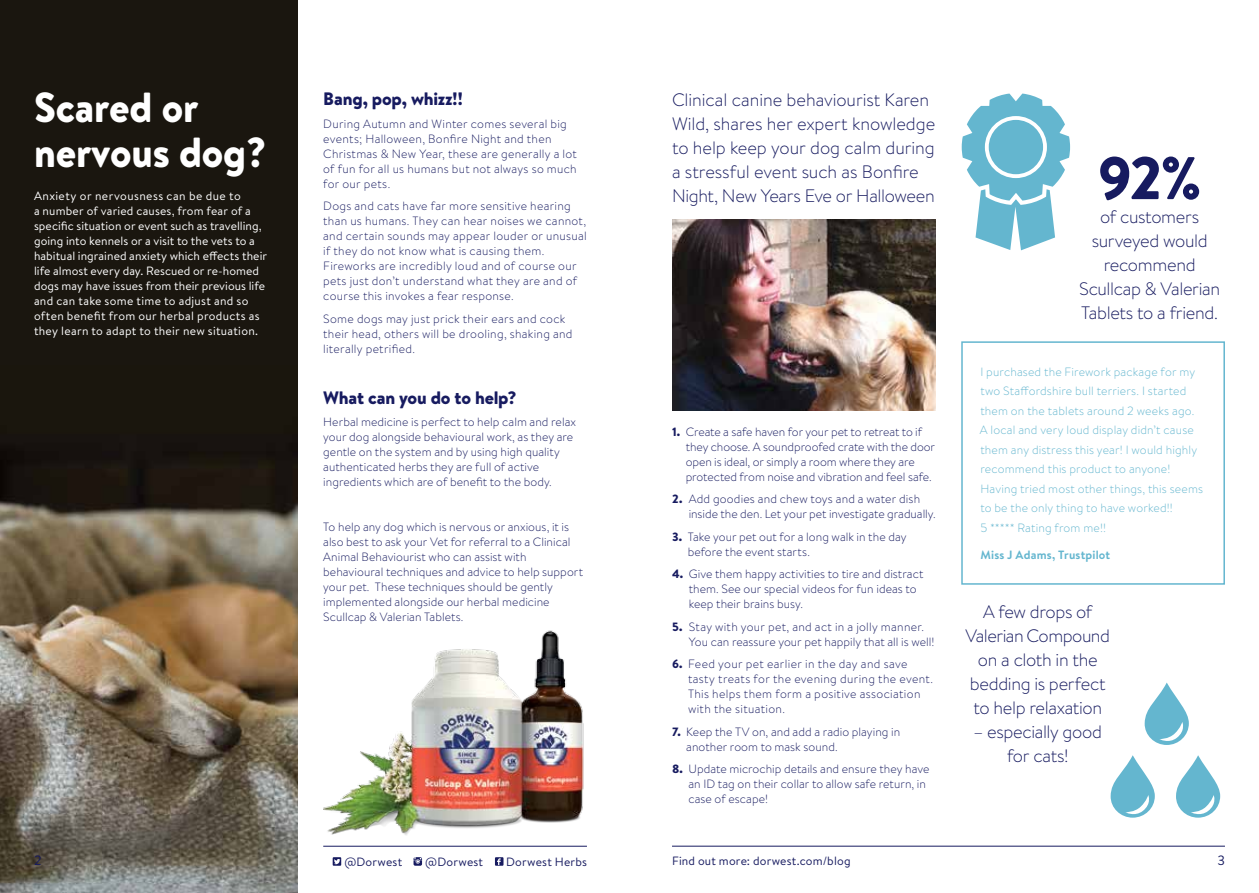
<style>
.page{position:relative;width:1259px;height:893px;background:#fff}
.page>*{position:absolute;margin:0;border:0;box-sizing:border-box;transform-origin:0 0}
.t1{font:900 60px "Brandon Text";color:#171b60}
.t2{font:900 42px/45px "Brandon Text";letter-spacing:-.005em;color:#fff;scale:.95 1}
.t3{font:300 18px/24px "Brandon Text";letter-spacing:-.015em;color:#171b60;text-align:center}
.t4{font:900 18px "Brandon Text";letter-spacing:-.01em;color:#171b60}
.t5{font:13.5px "Brandon Text";color:#171b60}
.t6{font:300 12px/15px "Brandon Text";letter-spacing:.005em;color:#171b60}
.t7{font:300 12px/15px "Brandon Text";letter-spacing:.025em;color:#171b60}
.t8{font:12px/15px "Brandon Text";letter-spacing:.01em;color:#fff}
.t9{font:300 12px/19.5px "Brandon Text";letter-spacing:.015em;color:#64b6cf}
.t10{font:300 12px/15px "Brandon Text";letter-spacing:.03em;color:#171b60}
.t11{font:12px "Brandon Text";letter-spacing:.015em;color:#171b60}
.t12{font:700 12px "Brandon Text";letter-spacing:.015em;color:#64b6cf}
.s1{font-weight:900}
</style>
<div class="page">
<div style="left:0;top:0;width:298px;height:893px;background:#1a160f"></div>
<img style="left:0;top:451px;width:298px;height:442px">
<hr style="left:672px;top:846px;width:553px;height:1px;background:#171b60">
<svg style="left:333px;top:857px;width:8px;height:9px"></svg>
<svg style="left:495px;top:857px;width:8px;height:9px"></svg>
<svg style="left:413px;top:857px;width:9px;height:9px"></svg>
<img style="left:672px;top:219px;width:263px;height:191px">
<img style="left:323px;top:630px;width:264px;height:217px">
<div style="left:961px;top:341px;width:264px;height:244px;border:2px solid #64b6cf"></div>
<svg style="left:961px;top:94px;width:109px;height:156px"></svg>
<svg style="left:1144px;top:683px;width:44px;height:62px"></svg>
<svg style="left:1110px;top:755px;width:44px;height:63px"></svg>
<svg style="left:1176px;top:755px;width:44px;height:63px"></svg>
<h2 class="t2" style="left:34px;top:84px;width:246px">Scared or nervous dog?</h2>
<p class="t8" style="left:34px;top:188px;width:235px">Anxiety or nervousness can be due to<br>a number of varied causes, from fear of a specific situation or event such as travelling, going into kennels or a visit to the vets to a habitual ingrained anxiety which effects their life almost every day. Rescued or re-homed dogs may have issues from their previous life and can take some time to adjust and so often benefit from our herbal products as they learn to adapt to their new situation.</p>
<p class="t5" style="left:34px;top:851px;width:9px">2</p>
<h3 class="t4" style="left:323px;top:86px;width:141px">Bang, pop, whizz!!</h3>
<p class="t7" style="left:323px;top:116px;width:255px">During Autumn and Winter comes several big events; Halloween, Bonfire Night and then Christmas &amp; New Year, these are generally a lot of fun for all us humans but not always so much for our pets.</p>
<p class="t7" style="left:323px;top:198px;width:265px">Dogs and cats have far more sensitive hearing than us humans. They can hear noises we cannot, and certain sounds may appear louder or unusual if they do not know what is causing them.<br>Fireworks are incredibly loud and of course our pets just don’t understand what they are and of course this invokes a fear response.</p>
<p class="t7" style="left:323px;top:311px;width:251px">Some dogs may just prick their ears and cock their head, others will be drooling, shaking and literally petrified.</p>
<h3 class="t4" style="left:323px;top:385px;width:195px">What can you do to help?</h3>
<p class="t6" style="left:323px;top:414px;width:254px">Herbal medicine is perfect to help calm and relax your dog alongside behavioural work, as they are gentle on the system and by using high quality authenticated herbs they are full of active ingredients which are of benefit to the body.</p>
<p class="t6" style="left:323px;top:519px;width:261px">To help any dog which is nervous or anxious, it is also best to ask your Vet for referral to a Clinical Animal Behaviourist who can assist with behavioural techniques and advice to help support your pet. These techniques should be gently implemented alongside our herbal medicine Scullcap &amp; Valerian Tablets.</p>
<h3 class="t3" style="left:672px;top:87px;width:265px;text-align:left">Clinical canine behaviourist Karen Wild, shares her expert knowledge to help keep your dog calm during a stressful event such as Bonfire Night, New Years Eve or Halloween</h3>
<p class="t6" style="left:686px;top:424px;width:251px;text-indent:-14px"><span class="s1">1.</span> Create a safe haven for your pet to retreat to if they choose. A soundproofed crate with the door open is ideal, or simply a room where they are protected from noise and vibration and feel safe.</p>
<p class="t6" style="left:688px;top:491px;width:248px;text-indent:-17px"><span class="s1">2.</span> Add goodies and chew toys and a water dish inside the den. Let your pet investigate gradually.</p>
<p class="t6" style="left:687px;top:529px;width:220px;text-indent:-16px"><span class="s1">3.</span> Take your pet out for a long walk in the day before the event starts.</p>
<p class="t6" style="left:689px;top:566px;width:236px;text-indent:-17px"><span class="s1">4.</span> Give them happy activities to tire and distract them. See our special videos for fun ideas to keep their brains busy.</p>
<p class="t6" style="left:689px;top:619px;width:247px;text-indent:-17px"><span class="s1">5.</span> Stay with your pet, and act in a jolly manner.<br>You can reassure your pet happily that all is well!</p>
<p class="t10" style="left:688px;top:656px;width:246px;text-indent:-16px"><span class="s1">6.</span> Feed your pet earlier in the day and save tasty treats for the evening during the event.<br>This helps them form a positive association with the situation.</p>
<p class="t6" style="left:686px;top:724px;width:215px;text-indent:-14px"><span class="s1">7.</span> Keep the TV on, and add a radio playing in another room to mask sound.</p>
<p class="t6" style="left:688px;top:761px;width:243px;text-indent:-16px"><span class="s1">8.</span> Update microchip details and ensure they have an ID tag on their collar to allow safe return, in case of escape!</p>
<p class="t11" style="left:344px;top:853px;width:59px">@Dorwest</p>
<p class="t11" style="left:425px;top:853px;width:59px">@Dorwest</p>
<p class="t11" style="left:506px;top:853px;width:82px">Dorwest Herbs</p>
<p class="t11" style="left:672px;top:853px;width:180px">Find out more: dorwest.com/blog</p>
<h1 class="t1" style="left:1097px;top:136px;width:106px">92%</h1>
<h3 class="t3" style="left:1079px;top:204px;width:142px">of customers surveyed would recommend<br>Scullcap &amp; Valerian<br>Tablets to a friend.</h3>
<p class="t9" style="left:980px;top:361px;width:225px">I purchased the Firework package for my two Staffordshire bull terriers. I started them on the tablets around 2 weeks ago.<br>A local and very loud display didn’t cause them any distress this year! I would highly recommend this product to anyone!<br>Having tried most other things, this seems to be the only thing to have worked!!<br>5 ***** Rating from me!!</p>
<p class="t12" style="left:980px;top:546px;width:131px">Miss J Adams, Trustpilot</p>
<h3 class="t3" style="left:965px;top:600px;width:146px">A few drops of<br>Valerian Compound on a cloth in the bedding is perfect to help relaxation</h3>
<h3 class="t3" style="left:973px;top:719px;width:130px">– especially good for cats!</h3>
<p class="t5" style="left:1217px;top:851px;width:9px">3</p>
</div>
